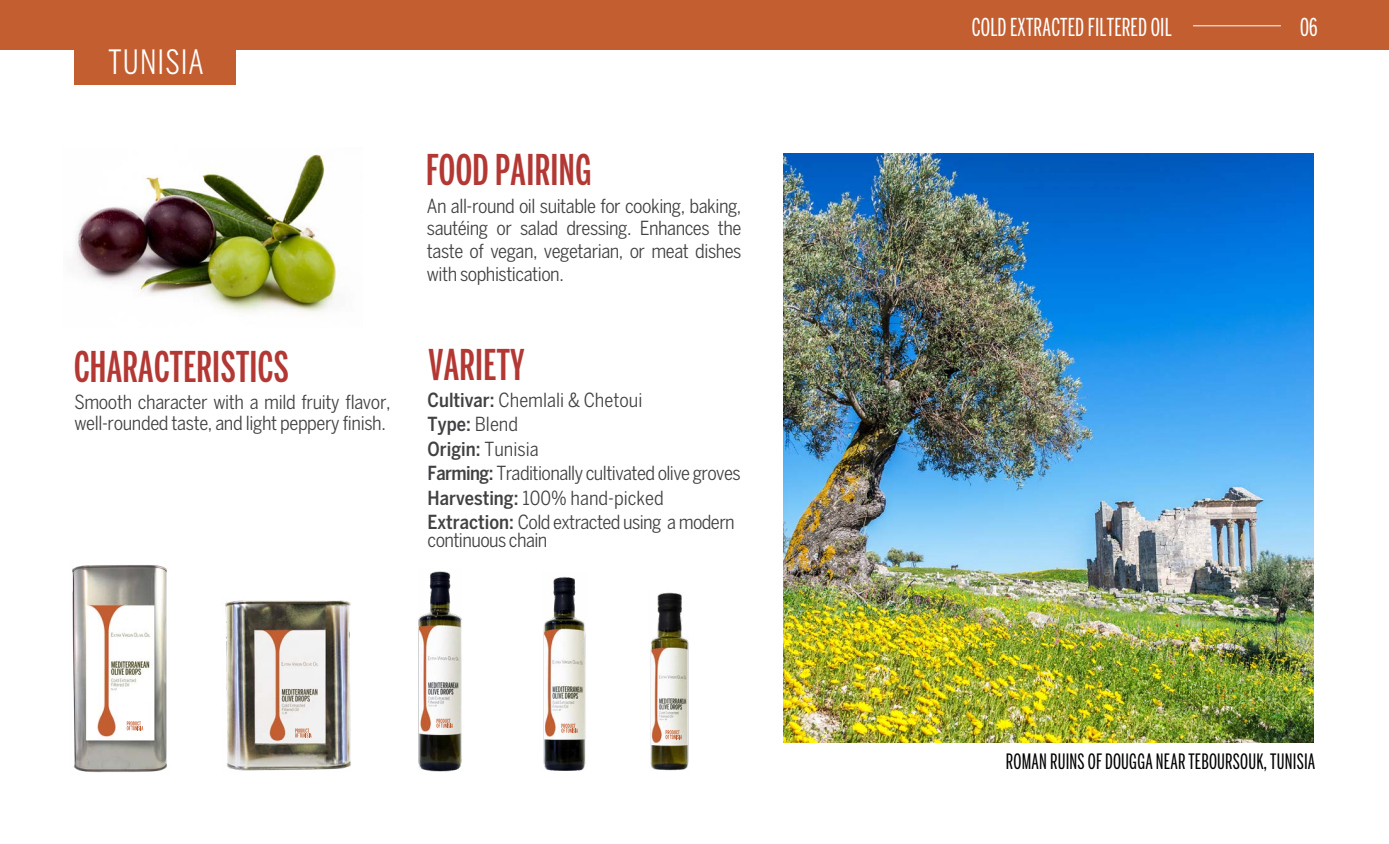
<style>
.page{position:relative;width:1389px;height:844px;background:#fff}
.page>*{position:absolute;margin:0;border:0;box-sizing:border-box;transform-origin:0 0}
.t1{font:500 ultra-condensed 42px "Benton Sans";letter-spacing:.01em;color:#b33833}
.t2{font:extra-condensed 33.25px "Benton Sans";letter-spacing:.03em;color:#fff}
.t3{font:ultra-condensed 24.5px "Benton Sans";letter-spacing:.01em;color:#fff}
.t4{font:ultra-condensed 21px "Benton Sans";letter-spacing:.01em;color:#000}
.t5{font:condensed 19.25px/24.5px "Benton Sans";letter-spacing:-.025em;color:#414042}
.s1{font-weight:500}
</style>
<div class="page">
<div style="left:0;top:0;width:1389px;height:49px;background:#c25e30"></div>
<hr style="left:1193px;top:25px;width:88px;height:1px;background:#fff">
<div style="left:74px;top:38px;width:161px;height:47px;background:#c25e30"></div>
<img style="left:784px;top:154px;width:530px;height:588px">
<img style="left:75px;top:154px;width:262px;height:160px">
<img style="left:72px;top:565px;width:95px;height:208px">
<svg style="left:127px;top:721px;width:16px;height:9px"></svg>
<img style="left:225px;top:600px;width:126px;height:171px">
<svg style="left:295px;top:728px;width:17px;height:9px"></svg>
<img style="left:418px;top:571px;width:44px;height:201px">
<svg style="left:436px;top:718px;width:17px;height:9px"></svg>
<img style="left:543px;top:577px;width:43px;height:193px">
<svg style="left:561px;top:723px;width:17px;height:9px"></svg>
<img style="left:650px;top:592px;width:39px;height:179px">
<svg style="left:666px;top:730px;width:16px;height:9px"></svg>
<h2 class="t2" style="left:108px;top:42px;width:97px">TUNISIA</h2>
<h1 class="t1" style="left:74px;top:342px;width:216px">CHARACTERISTICS</h1>
<p class="t5" style="left:74px;top:391px;width:318px;line-height:21px">Smooth character with a mild fruity flavor, well-rounded taste, and light peppery finish.</p>
<h1 class="t1" style="left:426px;top:146px;width:167px">FOOD PAIRING</h1>
<p class="t5" style="left:427px;top:194px;width:316px;line-height:22.8px;text-align:justify">An all-round oil suitable for cooking, baking, sautéing or salad dressing. Enhances the taste of vegan, vegetarian, or meat dishes with sophistication.</p>
<h1 class="t1" style="left:428px;top:340px;width:97px">VARIETY</h1>
<p class="t5" style="left:428px;top:387px;width:315px"><span class="s1">Cultivar:</span> Chemlali &amp; Chetoui<br><span class="s1">Type:</span> Blend<br><span class="s1">Origin:</span> Tunisia<br><span class="s1">Farming:</span> Traditionally cultivated olive groves<br><span class="s1">Harvesting:</span> 100% hand-picked<br><span class="s1">Extraction:</span> Cold extracted using a modern</p>
<p class="t5" style="left:428px;top:527px;width:121px">continuous chain</p>
<p class="t3" style="left:972px;top:13px;width:201px">COLD EXTRACTED FILTERED OIL</p>
<p class="t3" style="left:1300px;top:13px;width:19px">06</p>
<p class="t4" style="left:1006px;top:748px;width:311px">ROMAN RUINS OF DOUGGA NEAR TEBOURSOUK, TUNISIA</p>
</div>
